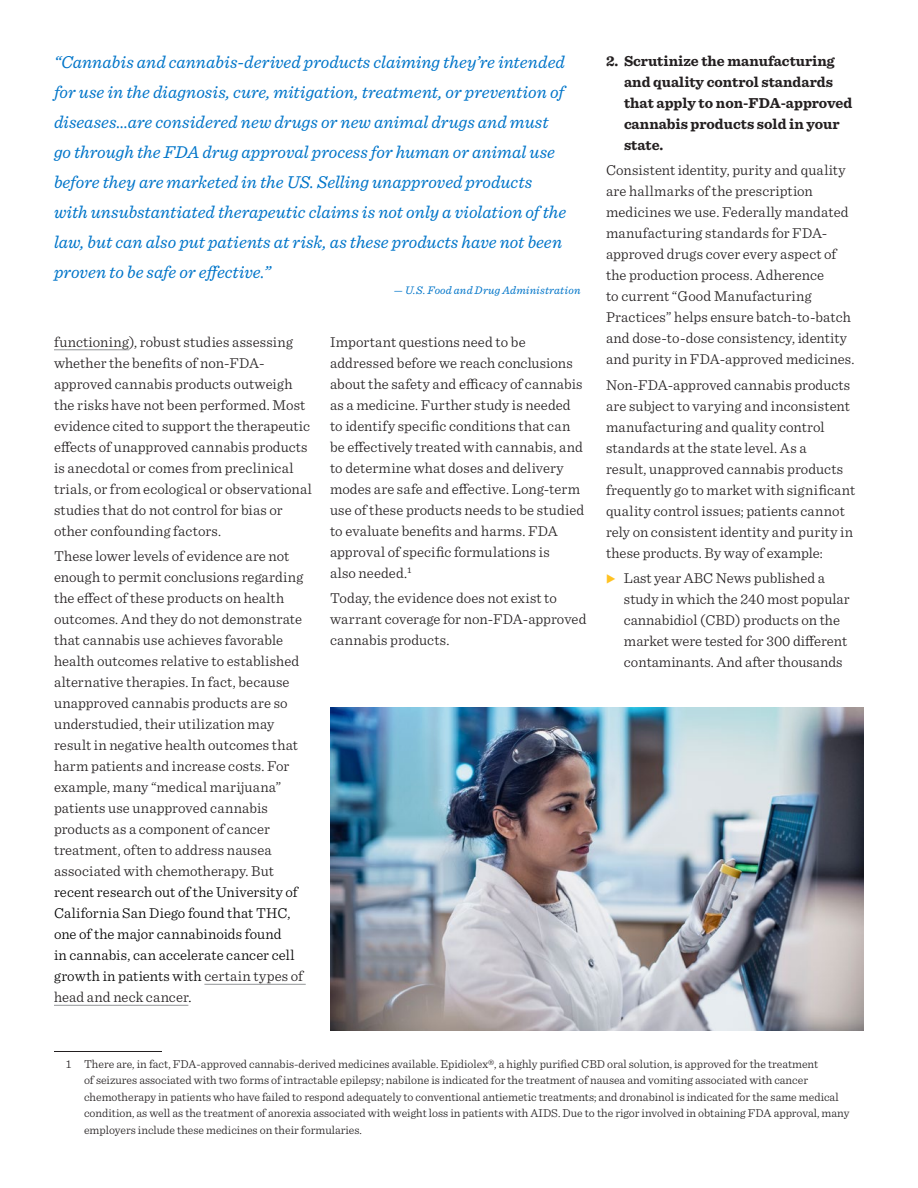
<style>
.page{position:relative;width:918px;height:1188px;background:#fff}
.page>*{position:absolute;margin:0;border:0;box-sizing:border-box;transform-origin:0 0}
.t1{font:italic 18px/30px "Sentinel";color:#0075c9}
.t2{font:300 15px/21px "Sentinel";letter-spacing:.005em;color:#231f20}
.t3{font:300 15px/21px "Sentinel";letter-spacing:.01em;color:#000}
.t4{font:700 15px/21px "Sentinel";color:#231f20}
.t5{font:300 12px/16.5px "Sentinel";color:#231f20}
.t6{font:italic 11.55px "Sentinel";letter-spacing:.015em;color:#0075c9}
.s1{color:#231f20}
</style>
<div class="page">
<hr style="left:54px;top:350px;width:75px;height:1px;background:#939598">
<hr style="left:204px;top:984px;width:102px;height:1px;background:#939598">
<hr style="left:54px;top:1005px;width:134px;height:1px;background:#939598">
<hr style="left:54px;top:1051px;width:108px;height:1px;background:#231f20">
<img style="left:330px;top:707px;width:534px;height:323px">
<p class="t1" style="left:54px;top:46px;width:514px">“Cannabis and cannabis-derived products claiming they’re intended for use in the diagnosis, cure, mitigation, treatment, or prevention of diseases…are considered new drugs or new animal drugs and must go through the FDA drug approval process for human or animal use before they are marketed in the US. Selling unapproved products with unsubstantiated therapeutic claims is not only a violation of the law, but can also put patients at risk, as these products have not been proven to be safe or effective.”</p>
<p class="t6" style="left:394px;top:282px;width:188px">— U.S. Food and Drug Administration</p>
<p class="t2" style="left:54px;top:330px;width:259px">functioning), robust studies assessing whether the benefits of non-FDA&shy;approved cannabis products outweigh the risks have not been performed. Most evidence cited to support the therapeutic effects of unapproved cannabis products is anecdotal or comes from preclinical trials, or from ecological or observational studies that do not control for bias or other confounding factors.</p>
<p class="t2" style="left:54px;top:545px;width:251px">These lower levels of evidence are not enough to permit conclusions regarding the effect of these products on health outcomes. And they do not demonstrate that cannabis use achieves favorable health outcomes relative to established alternative therapies. In fact, because unapproved cannabis products are so understudied, their utilization may result in negative health outcomes that harm patients and increase costs. For example, many “medical marijuana” patients use unapproved cannabis products as a component of cancer treatment, often to address nausea associated with chemotherapy. But</p>
<p class="t3" style="left:54px;top:881px;width:251px">recent research out of the University of California San Diego found that THC, one of the major cannabinoids found<br>in cannabis, can accelerate cancer cell growth in patients with <span class="s1">certain types of head and neck cancer</span>.</p>
<p class="t2" style="left:330px;top:330px;width:256px">Important questions need to be addressed before we reach conclusions about the safety and efficacy of cannabis as a medicine. Further study is needed to identify specific conditions that can be effectively treated with cannabis, and to determine what doses and delivery modes are safe and effective. Long-term use of these products needs to be studied to evaluate benefits and harms. FDA approval of specific formulations is<br>also needed.<sup>1</sup></p>
<p class="t2" style="left:330px;top:587px;width:258px">Today, the evidence does not exist to warrant coverage for non-FDA-approved cannabis products.</p>
<p class="t4" style="left:624px;top:50px;width:230px;text-indent:-18px">2. Scrutinize the manufacturing and quality control standards that apply to non-FDA-approved cannabis products sold in your state.</p>
<p class="t2" style="left:606px;top:159px;width:250px">Consistent identity, purity and quality are hallmarks of the prescription medicines we use. Federally mandated manufacturing standards for FDA&shy;approved drugs cover every aspect of the production process. Adherence<br>to current “Good Manufacturing Practices” helps ensure batch-to-batch and dose-to-dose consistency, identity and purity in FDA-approved medicines.</p>
<p class="t2" style="left:606px;top:373px;width:251px">Non-FDA-approved cannabis products are subject to varying and inconsistent manufacturing and quality control standards at the state level. As a<br>result, unapproved cannabis products frequently go to market with significant quality control issues; patients cannot rely on consistent identity and purity in these products. By way of example:</p>
<p class="t2" style="left:624px;top:567px;width:227px">Last year ABC News published a study in which the 240 most popular cannabidiol (CBD) products on the market were tested for 300 different contaminants. And after thousands</p>
<p class="t5" style="left:84px;top:1055px;width:767px;text-indent:-18px">1 There are, in fact, FDA-approved cannabis-derived medicines available. Epidiolex®, a highly purified CBD oral solution, is approved for the treatment<br>of seizures associated with two forms of intractable epilepsy; nabilone is indicated for the treatment of nausea and vomiting associated with cancer chemotherapy in patients who have failed to respond adequately to conventional antiemetic treatments; and dronabinol is indicated for the same medical condition, as well as the treatment of anorexia associated with weight loss in patients with AIDS. Due to the rigor involved in obtaining FDA approval, many employers include these medicines on their formularies.</p>
</div>
